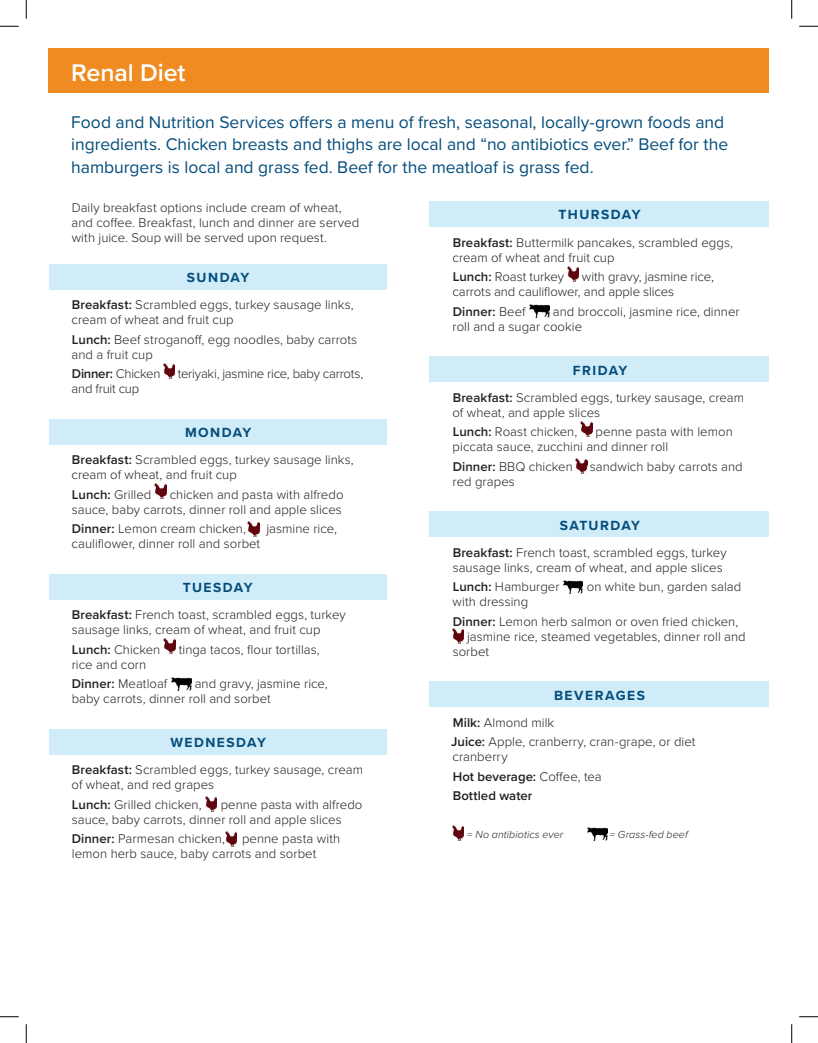
<style>
.page{position:relative;width:818px;height:1043px;background:#fff}
.page>*{position:absolute;margin:0;border:0;box-sizing:border-box;transform-origin:0 0}
.t1{font:600 25px "Proxima Nova";letter-spacing:-.005em;color:#fff}
.t2{font:17.5px/22.5px "Proxima Nova";color:#044d7c}
.t3{font:700 13.75px "Proxima Nova";letter-spacing:.105em;color:#044d7c}
.t4{font:300 13.12px/15px "Proxima Nova";color:#231f20}
.t5{font:600 13.12px/19.5px "Proxima Nova";letter-spacing:.005em;color:#231f20}
.t6{font:300 13.12px "Proxima Nova";letter-spacing:-.02em;color:#231f20}
.t7{font:italic 300 10.62px "Proxima Nova";letter-spacing:.01em;color:#231f20}
.s1{font-weight:600}
.s2{font-weight:300}
</style>
<div class="page">
<div style="left:49px;top:49px;width:720px;height:44px;background:#f08b21"></div>
<div style="left:49px;top:264px;width:337px;height:25px;background:#d0ecf8"></div>
<div style="left:49px;top:419px;width:337px;height:25px;background:#d0ecf8"></div>
<div style="left:49px;top:574px;width:337px;height:25px;background:#d0ecf8"></div>
<div style="left:49px;top:729px;width:337px;height:25px;background:#d0ecf8"></div>
<img style="left:163px;top:363px;width:12px;height:15px">
<img style="left:155px;top:483px;width:11px;height:15px">
<img style="left:164px;top:638px;width:11px;height:15px">
<img style="left:205px;top:796px;width:12px;height:15px">
<div style="left:429px;top:202px;width:340px;height:25px;background:#d0ecf8"></div>
<div style="left:429px;top:357px;width:340px;height:25px;background:#d0ecf8"></div>
<div style="left:429px;top:512px;width:340px;height:25px;background:#d0ecf8"></div>
<div style="left:429px;top:682px;width:340px;height:25px;background:#d0ecf8"></div>
<img style="left:567px;top:266px;width:11px;height:15px">
<img style="left:580px;top:421px;width:12px;height:15px">
<img style="left:563px;top:580px;width:20px;height:14px">
<img style="left:452px;top:628px;width:11px;height:15px">
<img style="left:452px;top:825px;width:11px;height:15px">
<img style="left:587px;top:827px;width:20px;height:13px">
<img style="left:248px;top:521px;width:11px;height:15px">
<img style="left:171px;top:677px;width:20px;height:13px">
<img style="left:225px;top:831px;width:12px;height:15px">
<img style="left:529px;top:304px;width:20px;height:13px">
<img style="left:575px;top:458px;width:12px;height:15px">
<svg style="left:0;top:25px;width:19px;height:2px"></svg>
<svg style="left:799px;top:25px;width:19px;height:2px"></svg>
<svg style="left:0;top:1016px;width:19px;height:1px"></svg>
<svg style="left:799px;top:1016px;width:19px;height:1px"></svg>
<svg style="left:25px;top:0;width:2px;height:19px"></svg>
<svg style="left:25px;top:1024px;width:2px;height:18px"></svg>
<svg style="left:791px;top:0;width:1px;height:19px"></svg>
<svg style="left:791px;top:1024px;width:1px;height:18px"></svg>
<h1 class="t1" style="left:71px;top:54px;width:116px">Renal Diet</h1>
<p class="t2" style="left:71px;top:110px;width:658px">Food and Nutrition Services offers a menu of fresh, seasonal, locally-grown foods and ingredients. Chicken breasts and thighs are local and “no antibiotics ever.” Beef for the hamburgers is local and grass fed. Beef for the meatloaf is grass fed.</p>
<p class="t4" style="left:72px;top:199px;width:289px">Daily breakfast options include cream of wheat, and coffee. Breakfast, lunch and dinner are served with juice. Soup will be served upon request.</p>
<p class="t3" style="left:187px;top:267px;width:64px">SUNDAY</p>
<p class="t4" style="left:72px;top:296px;width:283px"><span class="s1">Breakfast:</span> Scrambled eggs, turkey sausage links, cream of wheat and fruit cup</p>
<p class="t4" style="left:72px;top:331px;width:287px"><span class="s1">Lunch:</span> Beef stroganoff, egg noodles, baby carrots and a fruit cup</p>
<p class="t5" style="left:72px;top:363px;width:90px">Dinner: <span class="s2">Chicken</span></p>
<p class="t6" style="left:178px;top:364px;width:187px">teriyaki, jasmine rice, baby carrots,</p>
<p class="t4" style="left:72px;top:380px;width:69px">and fruit cup</p>
<p class="t3" style="left:185px;top:422px;width:68px">MONDAY</p>
<p class="t4" style="left:72px;top:451px;width:283px"><span class="s1">Breakfast:</span> Scrambled eggs, turkey sausage links, cream of wheat, and fruit cup</p>
<p class="t4" style="left:72px;top:486px;width:81px"><span class="s1">Lunch:</span> Grilled</p>
<p class="t3" style="left:558px;top:205px;width:83px">THURSDAY</p>
<p class="t4" style="left:452px;top:234px;width:282px"><span class="s1">Breakfast:</span> Buttermilk pancakes, scrambled eggs, cream of wheat and fruit cup</p>
<p class="t4" style="left:453px;top:269px;width:113px"><span class="s1">Lunch:</span> Roast turkey</p>
<p class="t4" style="left:452px;top:269px;width:263px;text-indent:129px">with gravy, jasmine rice, carrots and cauliflower, and apple slices</p>
<p class="t5" style="left:453px;top:301px;width:74px">Dinner: <span class="s2">Beef</span></p>
<p class="t4" style="left:452px;top:303px;width:288px;text-indent:100px">and broccoli, jasmine rice, dinner roll and a sugar cookie</p>
<p class="t3" style="left:572px;top:360px;width:56px">FRIDAY</p>
<p class="t4" style="left:452px;top:389px;width:293px"><span class="s1">Breakfast:</span> Scrambled eggs, turkey sausage, cream of wheat, and apple slices</p>
<p class="t4" style="left:453px;top:424px;width:126px"><span class="s1">Lunch:</span> Roast chicken,</p>
<p class="t4" style="left:452px;top:424px;width:281px;text-indent:143px">penne pasta with lemon piccata sauce, zucchini and dinner roll</p>
<p class="t4" style="left:453px;top:458px;width:121px"><span class="s1">Dinner:</span> BBQ chicken</p>
<p class="t4" style="left:589px;top:458px;width:154px">sandwich baby carrots and</p>
<p class="t4" style="left:452px;top:473px;width:64px">red grapes</p>
<p class="t3" style="left:560px;top:515px;width:82px">SATURDAY</p>
<p class="t4" style="left:452px;top:544px;width:275px"><span class="s1">Breakfast:</span> French toast, scrambled eggs, turkey sausage links, cream of wheat, and apple slices</p>
<p class="t4" style="left:453px;top:579px;width:108px"><span class="s1">Lunch:</span> Hamburger</p>
<p class="t4" style="left:586px;top:579px;width:156px">on white bun, garden salad</p>
<p class="t4" style="left:452px;top:591px;width:287px;line-height:19.5px">with dressing<br><span class="s1">Dinner:</span> Lemon herb salmon or oven fried chicken,</p>
<p class="t4" style="left:452px;top:628px;width:294px;text-indent:14px">jasmine rice, steamed vegetables, dinner roll and sorbet</p>
<p class="t3" style="left:554px;top:685px;width:92px">BEVERAGES</p>
<p class="t4" style="left:451px;top:712px;width:246px;line-height:19.5px"><span class="s1">Milk:</span> Almond milk<br><span class="s1">Juice:</span> Apple, cranberry, cran-grape, or diet</p>
<p class="t5" style="left:452px;top:747px;width:151px"><span class="s2">cranberry<br></span>Hot beverage: <span class="s2">Coffee, tea<br></span>Bottled water</p>
<p class="t7" style="left:467px;top:826px;width:98px">= No antibiotics ever</p>
<p class="t7" style="left:610px;top:826px;width:79px">= Grass-fed beef</p>
<p class="t4" style="left:72px;top:486px;width:273px;text-align:right">chicken and pasta with alfredo<br>sauce, baby carrots, dinner roll and apple slices</p>
<p class="t4" style="left:72px;top:520px;width:176px"><span class="s1">Dinner:</span> Lemon cream chicken,</p>
<p class="t4" style="left:266px;top:520px;width:72px">jasmine rice,</p>
<p class="t4" style="left:72px;top:535px;width:190px">cauliflower, dinner roll and sorbet</p>
<p class="t3" style="left:183px;top:577px;width:71px">TUESDAY</p>
<p class="t4" style="left:72px;top:606px;width:275px"><span class="s1">Breakfast:</span> French toast, scrambled eggs, turkey sausage links, cream of wheat, and fruit cup</p>
<p class="t4" style="left:72px;top:641px;width:90px"><span class="s1">Lunch:</span> Chicken</p>
<p class="t4" style="left:179px;top:641px;width:143px">tinga tacos, flour tortillas,</p>
<p class="t4" style="left:72px;top:654px;width:97px;line-height:19.5px">rice and corn<br><span class="s1">Dinner:</span> Meatloaf</p>
<p class="t4" style="left:72px;top:675px;width:257px;text-indent:123px">and gravy, jasmine rice, baby carrots, dinner roll and sorbet</p>
<p class="t3" style="left:170px;top:732px;width:97px">WEDNESDAY</p>
<p class="t4" style="left:72px;top:761px;width:293px"><span class="s1">Breakfast:</span> Scrambled eggs, turkey sausage, cream of wheat, and red grapes</p>
<p class="t4" style="left:72px;top:796px;width:131px"><span class="s1">Lunch:</span> Grilled chicken,</p>
<p class="t4" style="left:72px;top:796px;width:292px;text-indent:149px">penne pasta with alfredo sauce, baby carrots, dinner roll and apple slices</p>
<p class="t4" style="left:72px;top:830px;width:155px"><span class="s1">Dinner:</span> Parmesan chicken,</p>
<p class="t4" style="left:72px;top:830px;width:270px;text-indent:170px">penne pasta with lemon herb sauce, baby carrots and sorbet</p>
</div>
